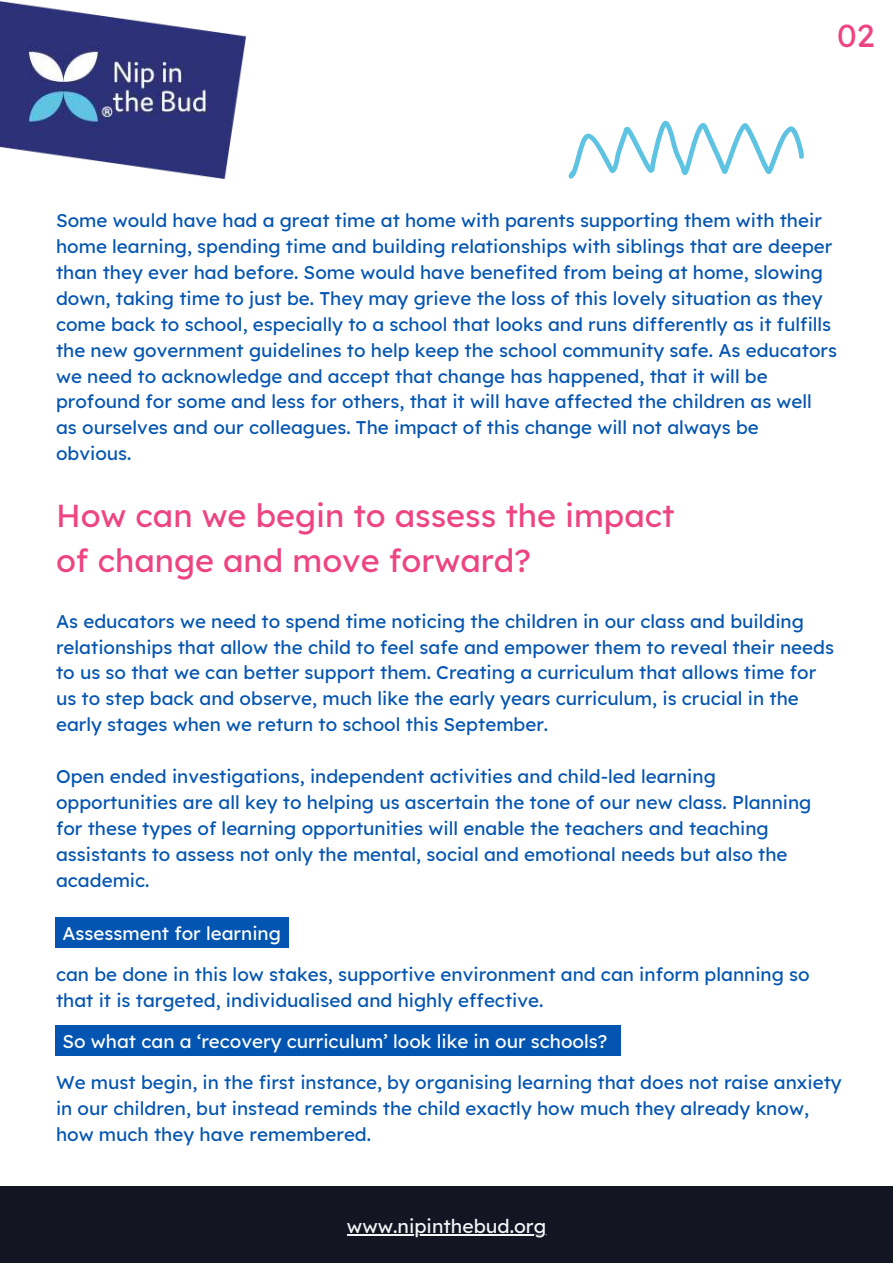
<style>
.page{position:relative;width:893px;height:1263px;background:#fff}
.page>*{position:absolute;margin:0;border:0;box-sizing:border-box;transform-origin:0 0}
.t1{font:500 32.4px/45px "Readex Pro";color:#ee4482}
.t2{font:500 19.27px "Readex Pro";color:#f3f6f7}
.t3{font:500 18.75px/25.9px "Readex Pro";color:#0455b2}
.t4{font:500 18.75px "Readex Pro";color:#fff}
</style>
<div class="page">
<img style="left:0;top:1px;width:245px;height:177px">
<svg style="left:568px;top:121px;width:236px;height:58px"></svg>
<div style="left:0;top:1186px;width:893px;height:77px;background:#141522"></div>
<hr style="left:347px;top:1234px;width:199px;height:2px;background:#f3f6f7">
<div style="left:55px;top:917px;width:233px;height:31px;background:#0455b2"></div>
<div style="left:55px;top:1025px;width:565px;height:31px;background:#0455b2"></div>
<h1 class="t1" style="left:837px;top:13px;width:39px">02</h1>
<p class="t3" style="left:56px;top:208px;width:782px">Some would have had a great time at home with parents supporting them with their home learning, spending time and building relationships with siblings that are deeper than they ever had before. Some would have benefited from being at home, slowing down, taking time to just be. They may grieve the loss of this lovely situation as they come back to school, especially to a school that looks and runs differently as it fulfills the new government guidelines to help keep the school community safe. As educators we need to acknowledge and accept that change has happened, that it will be profound for some and less for others, that it will have affected the children as well as ourselves and our colleagues. The impact of this change will not always be obvious.</p>
<h1 class="t1" style="left:56px;top:493px;width:620px">How can we begin to assess the impact of change and move forward?</h1>
<p class="t3" style="left:56px;top:608px;width:779px">As educators we need to spend time noticing the children in our class and building relationships that allow the child to feel safe and empower them to reveal their needs to us so that we can better support them. Creating a curriculum that allows time for us to step back and observe, much like the early years curriculum, is crucial in the early stages when we return to school this September.</p>
<p class="t3" style="left:56px;top:763px;width:757px">Open ended investigations, independent activities and child-led learning opportunities are all key to helping us ascertain the tone of our new class. Planning for these types of learning opportunities will enable the teachers and teaching assistants to assess not only the mental, social and emotional needs but also the academic.</p>
<p class="t4" style="left:62px;top:922px;width:220px">Assessment for learning</p>
<p class="t3" style="left:56px;top:961px;width:755px">can be done in this low stakes, supportive environment and can inform planning so that it is targeted, individualised and highly effective.</p>
<p class="t4" style="left:62px;top:1030px;width:546px">So what can a ‘recovery curriculum’ look like in our schools?</p>
<p class="t3" style="left:56px;top:1070px;width:787px">We must begin, in the first instance, by organising learning that does not raise anxiety in our children, but instead reminds the child exactly how much they already know, how much they have remembered.</p>
<p class="t2" style="left:347px;top:1215px;width:201px">www.nipinthebud.org</p>
</div>
